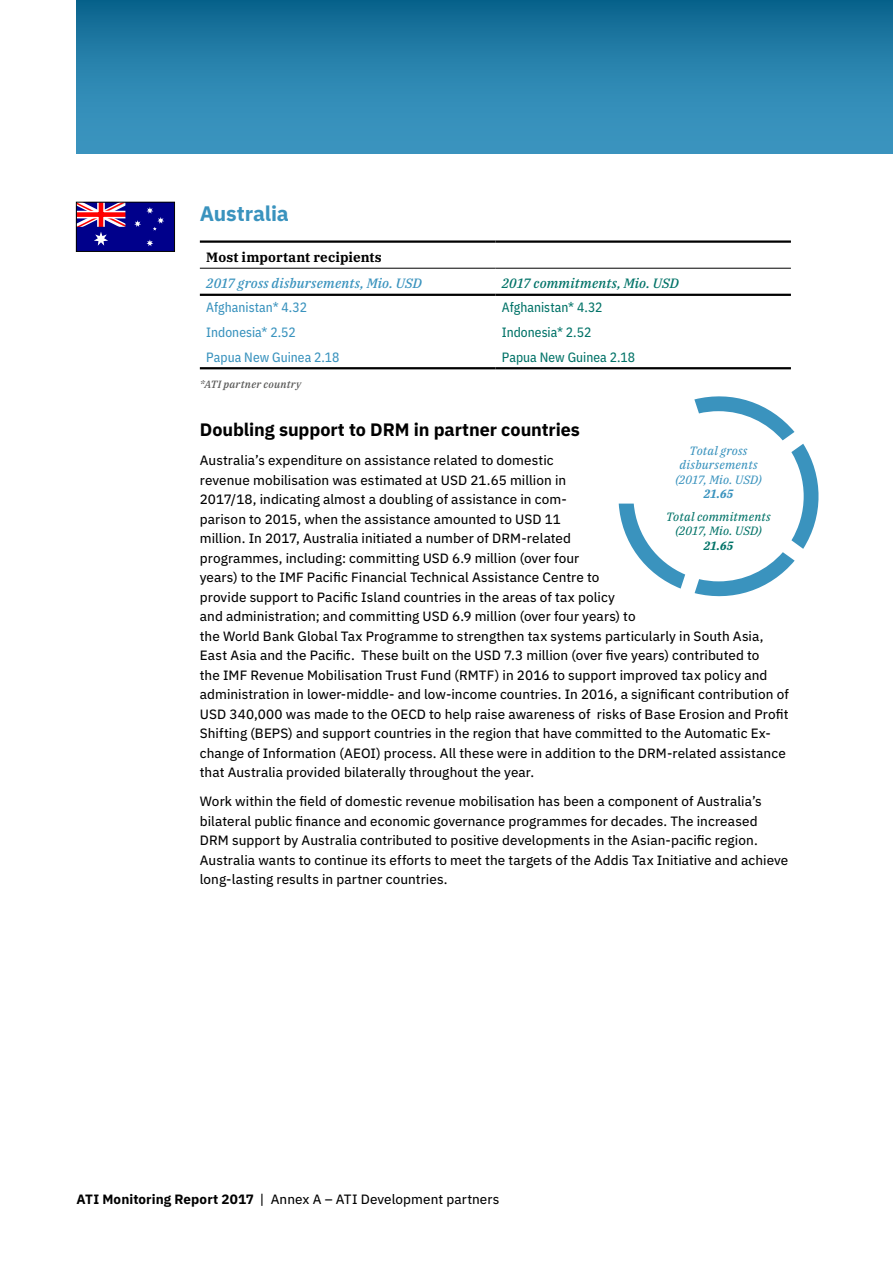
<style>
.page{position:relative;width:893px;height:1263px;background:#fff}
.page>*{position:absolute;margin:0;border:0;box-sizing:border-box;transform-origin:0 0}
.t1{font:700 21px "IBM Plex Sans";letter-spacing:-.005em;color:#3a93be}
.t2{font:700 18px "IBM Plex Sans";letter-spacing:-.005em;color:#000}
.t3{font:13.5px/19.5px "IBM Plex Sans Text";letter-spacing:.005em;color:#000}
.t4{font:13.5px/24.8px "IBM Plex Sans Cond Text";letter-spacing:.005em;color:#3a93be}
.t5{font:13.5px/24.8px "IBM Plex Sans Cond Text";letter-spacing:.005em;color:#027368}
.t6{font:italic 500 13.5px "IBM Plex Serif";letter-spacing:.01em;color:#3a93be}
.t7{font:700 13.5px "IBM Plex Serif";letter-spacing:.01em;color:#000}
.t8{font:italic 500 13.5px "IBM Plex Serif";letter-spacing:.01em;color:#027368}
.t9{font:italic 12px/14.4px "IBM Plex Serif Text";letter-spacing:.015em;color:#3a93be;text-align:center}
.t10{font:italic 12px/14.4px "IBM Plex Serif Text";letter-spacing:.015em;color:#027368;text-align:center}
.t11{font:italic 700 12px "IBM Plex Serif";color:#3a93be}
.t12{font:italic 700 12px "IBM Plex Serif";color:#027368}
.t13{font:italic 500 10.5px "IBM Plex Serif";letter-spacing:.025em;color:#575756}
.s1{font-family:"IBM Plex Sans";font-weight:700}
</style>
<div class="page">
<div style="left:77px;top:0;width:816px;height:153px;background:linear-gradient(to bottom,#0f6992,#429cc7)"></div>
<hr style="left:200px;top:240px;width:295px;height:3px;background:#000">
<hr style="left:495px;top:240px;width:296px;height:3px;background:#000">
<hr style="left:200px;top:294px;width:295px;height:2px;background:#000">
<hr style="left:495px;top:294px;width:296px;height:2px;background:#000">
<hr style="left:200px;top:268px;width:295px;height:1px;background:#000">
<hr style="left:495px;top:268px;width:296px;height:1px;background:#000">
<hr style="left:200px;top:367px;width:295px;height:2px;background:#000">
<hr style="left:495px;top:367px;width:296px;height:2px;background:#000">
<svg style="left:619px;top:396px;width:200px;height:201px"></svg>
<svg style="left:76px;top:202px;width:99px;height:50px;background:#341e85"></svg>
<h1 class="t1" style="left:200px;top:197px;width:91px">Australia</h1>
<p class="t7" style="left:206px;top:246px;width:177px">Most important recipients</p>
<p class="t6" style="left:206px;top:273px;width:217px">2017 gross disbursements, Mio. USD</p>
<p class="t8" style="left:502px;top:273px;width:179px">2017 commitments, Mio. USD</p>
<p class="t4" style="left:206px;top:294px;width:135px">Afghanistan* 4.32<br>Indonesia* 2.52<br>Papua New Guinea 2.18</p>
<p class="t5" style="left:502px;top:294px;width:135px">Afghanistan* 4.32<br>Indonesia* 2.52<br>Papua New Guinea 2.18</p>
<p class="t13" style="left:200px;top:376px;width:103px">*ATI partner country</p>
<h2 class="t2" style="left:200px;top:415px;width:381px">Doubling support to DRM in partner countries</h2>
<p class="t3" style="left:200px;top:449px;width:590px">Australia’s expenditure on assistance related to domestic<br>revenue mobilisation was estimated at USD 21.65 million in<br>2017/18, indicating almost a doubling of assistance in com-<br>parison to 2015, when the assistance amounted to USD 11<br>million. In 2017, Australia initiated a number of DRM-related<br>programmes, including: committing USD 6.9 million (over four<br>years) to the IMF Pacific Financial Technical Assistance Centre to<br>provide support to Pacific Island countries in the areas of tax policy<br>and administration; and committing USD 6.9 million (over four years) to<br>the World Bank Global Tax Programme to strengthen tax systems particularly in South Asia, East Asia and the Pacific. These built on the USD 7.3 million (over five years) contributed to<br>the IMF Revenue Mobilisation Trust Fund (RMTF) in 2016 to support improved tax policy and administration in lower-middle- and low-income countries. In 2016, a significant contribution of USD 340,000 was made to the OECD to help raise awareness of risks of Base Erosion and Profit Shifting (BEPS) and support countries in the region that have committed to the Automatic Ex&shy;change of Information (AEOI) process. All these were in addition to the DRM-related assistance that Australia provided bilaterally throughout the year.</p>
<p class="t3" style="left:200px;top:791px;width:590px">Work within the field of domestic revenue mobilisation has been a component of Australia’s bilateral public finance and economic governance programmes for decades. The increased DRM support by Australia contributed to positive developments in the Asian-pacific region.<br>Australia wants to continue its efforts to meet the targets of the Addis Tax Initiative and achieve long-lasting results in partner countries.</p>
<p class="t9" style="left:675px;top:442px;width:88px">Total gross disbursements (2017, Mio. USD)</p>
<p class="t11" style="left:704px;top:484px;width:31px">21.65</p>
<p class="t10" style="left:666px;top:509px;width:106px">Total commitments (2017, Mio. USD)</p>
<p class="t12" style="left:704px;top:536px;width:31px">21.65</p>
<p class="t3" style="left:77px;top:1189px;width:424px"><span class="s1">ATI Monitoring Report 2017</span> | Annex A – ATI Development partners</p>
</div>
